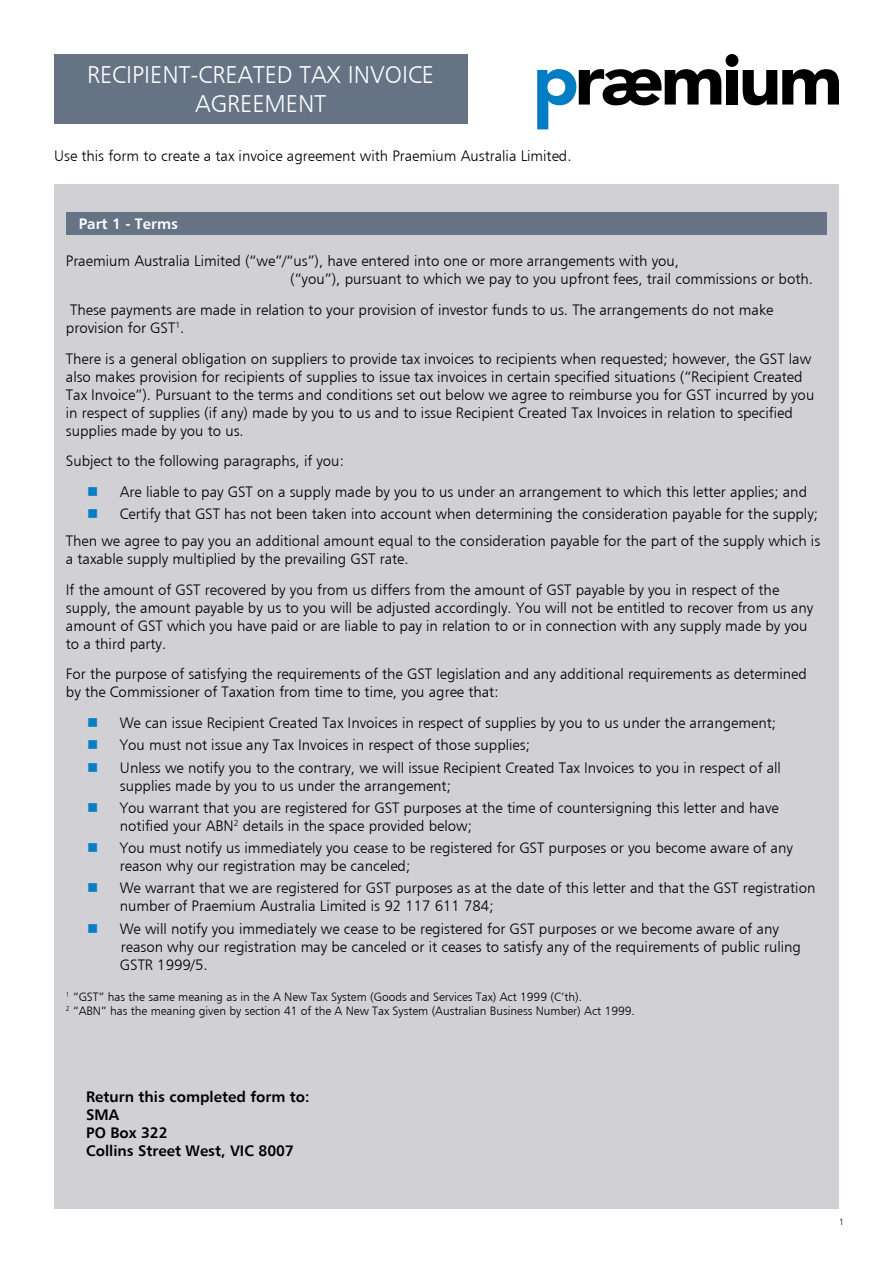
<style>
.page{position:relative;width:893px;height:1263px;background:#fff}
.page>*{position:absolute;margin:0;border:0;box-sizing:border-box;transform-origin:0 0}
.header_1{font:24px/28.8px "Humanist 777 BT Light B";color:#fff;text-align:center}
.t1{font:15px/18px "Humanist 777 BT Light B";color:#000}
.t2{font:15px/18px "Humanist 777 BT Bold B";color:#000}
.header_2{font:15px "Humanist 777 BT Bold B";color:#fff}
.footnote{font:12px "Humanist 777 BT Light B";color:#000}
.t3{font:9px "Humanist 777 BT Light B";color:#000}
</style>
<div class="page">
<div style="left:54px;top:185px;width:785px;height:1024px;background:#d0d0d5"></div>
<div style="left:54px;top:54px;width:413px;height:69px;background:#657384"></div>
<div style="left:66px;top:213px;width:761px;height:22px;background:#657384"></div>
<svg style="left:537px;top:69px;width:184px;height:60px"></svg>
<div style="left:726px;top:70px;width:12px;height:35px;background:#000"></div>
<svg style="left:743px;top:69px;width:96px;height:36px"></svg>
<div style="left:725px;top:54px;width:13px;height:13px;background:#000;border-radius:50%"></div>
<p class="header_1" style="left:87px;top:60px;width:348px">RECIPIENT-CREATED TAX INVOICE<br>AGREEMENT</p>
<p class="t1" style="left:54px;top:147px;width:519px">Use this form to create a tax invoice agreement with Praemium Australia Limited.</p>
<p class="header_2" style="left:79px;top:215px;width:101px">Part 1 - Terms</p>
<p class="t1" style="left:290px;top:252px;width:524px;text-indent:-224px">Praemium Australia Limited (“we”/“us”), have entered into one or more arrangements with you,<br>(“you”), pursuant to which we pay to you upfront fees, trail commissions or both.</p>
<p class="t1" style="left:66px;top:300px;width:709px">These payments are made in relation to your provision of investor funds to us. The arrangements do not make provision for GST<sup>1</sup>.</p>
<p class="t1" style="left:66px;top:349px;width:750px">There is a general obligation on suppliers to provide tax invoices to recipients when requested; however, the GST law also makes provision for recipients of supplies to issue tax invoices in certain specified situations (“Recipient Created Tax Invoice”). Pursuant to the terms and conditions set out below we agree to reimburse you for GST incurred by you in respect of supplies (if any) made by you to us and to issue Recipient Created Tax Invoices in relation to specified supplies made by you to us.</p>
<p class="t1" style="left:66px;top:452px;width:279px">Subject to the following paragraphs, if you:</p>
<p class="t1" style="left:120px;top:483px;width:689px">Are liable to pay GST on a supply made by you to us under an arrangement to which this letter applies; and</p>
<p class="t1" style="left:120px;top:505px;width:700px">Certify that GST has not been taken into account when determining the consideration payable for the supply;</p>
<p class="t1" style="left:66px;top:531px;width:756px">Then we agree to pay you an additional amount equal to the consideration payable for the part of the supply which is a taxable supply multiplied by the prevailing GST rate.</p>
<p class="t1" style="left:66px;top:580px;width:749px">If the amount of GST recovered by you from us differs from the amount of GST payable by you in respect of the supply, the amount payable by us to you will be adjusted accordingly. You will not be entitled to recover from us any amount of GST which you have paid or are liable to pay in relation to or in connection with any supply made by you to a third party.</p>
<p class="t1" style="left:66px;top:665px;width:742px">For the purpose of satisfying the requirements of the GST legislation and any additional requirements as determined by the Commissioner of Taxation from time to time, you agree that:</p>
<p class="t1" style="left:120px;top:714px;width:658px">We can issue Recipient Created Tax Invoices in respect of supplies by you to us under the arrangement;</p>
<p class="t1" style="left:120px;top:736px;width:411px">You must not issue any Tax Invoices in respect of those supplies;</p>
<p class="t1" style="left:120px;top:758px;width:663px">Unless we notify you to the contrary, we will issue Recipient Created Tax Invoices to you in respect of all supplies made by you to us under the arrangement;</p>
<p class="t1" style="left:120px;top:798px;width:660px">You warrant that you are registered for GST purposes at the time of countersigning this letter and have notified your ABN<sup>2</sup> details in the space provided below;</p>
<p class="t1" style="left:120px;top:839px;width:674px">You must notify us immediately you cease to be registered for GST purposes or you become aware of any reason why our registration may be canceled;</p>
<p class="t1" style="left:120px;top:879px;width:697px">We warrant that we are registered for GST purposes as at the date of this letter and that the GST registration number of Praemium Australia Limited is 92 117 611 784;</p>
<p class="t1" style="left:120px;top:919px;width:683px">We will notify you immediately we cease to be registered for GST purposes or we become aware of any reason why our registration may be canceled or it ceases to satisfy any of the requirements of public ruling<br>GSTR 1999/5.</p>
<p class="footnote" style="left:66px;top:989px;width:518px"><sup>1</sup> “GST” has the same meaning as in the A New Tax System (Goods and Services Tax) Act 1999 (C’th).</p>
<p class="footnote" style="left:66px;top:1004px;width:570px"><sup>2</sup> “ABN” has the meaning given by section 41 of the A New Tax System (Australian Business Number) Act 1999.</p>
<p class="t2" style="left:86px;top:1087px;width:225px">Return this completed form to:<br>SMA<br>PO Box 322<br>Collins Street West, VIC 8007</p>
<p class="t3" style="left:839px;top:1216px;width:7px">1</p>
</div>
